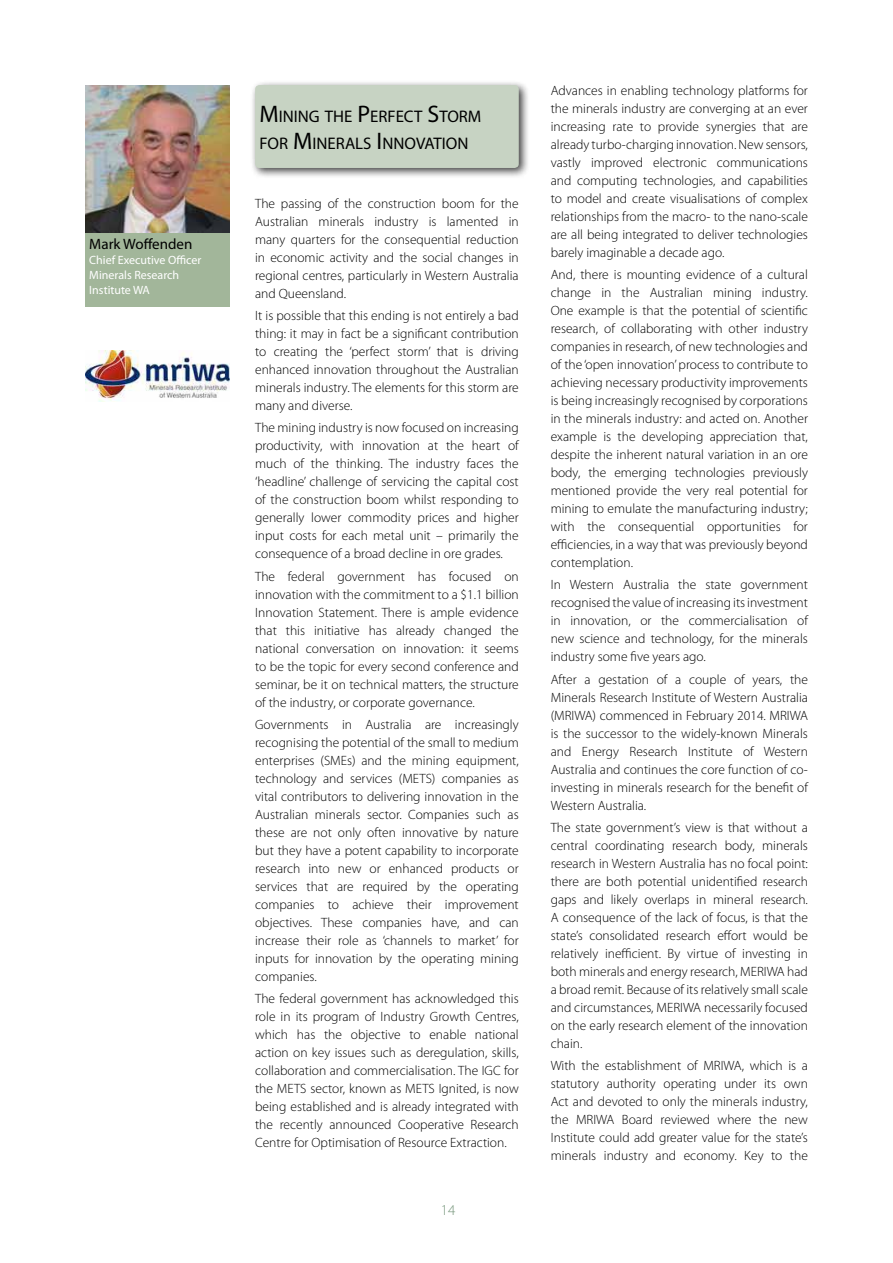
<style>
.page{position:relative;width:893px;height:1263px;background:#fff}
.page>*{position:absolute;margin:0;border:0;box-sizing:border-box;transform-origin:0 0}
.t1{font:16.8px/27px "Myriad Pro";color:#000}
.t2{font:15px "Myriad Pro";color:#000}
.t3{font:300 15px "Myriad Pro";color:#75957a}
.t4{font:300 13.5px/18px "Myriad Pro";color:#000;text-align:justify}
.t5{font:12px/15px "Myriad Pro";color:#fff}
.s1{font-size:24px}
</style>
<div class="page">
<img style="left:85px;top:85px;width:145px;height:149px">
<div style="left:85px;top:234px;width:145px;height:73px;background:#a2b69a"></div>
<div style="left:250px;top:80px;width:280px;height:99px;background:#000;opacity:.75"></div>
<div style="left:255px;top:85px;width:264px;height:83px;background:#c7d3c3;border-radius:4px"></div>
<img style="left:85px;top:351px;width:145px;height:51px">
<p class="t2" style="left:89px;top:235px;width:105px">Mark Woffenden</p>
<p class="t5" style="left:89px;top:253px;width:114px">Chief Executive Officer<br>Minerals Research<br>Institute WA</p>
<p class="t1" style="left:259px;top:103px;width:222px"><span class="s1">M</span>INING THE <span class="s1">P</span>ERFECT <span class="s1">S</span>TORM<br>FOR <span class="s1">M</span>INERALS <span class="s1">I</span> NNOVATION</p>
<p class="t4" style="left:255px;top:195px;width:265px">The passing of the construction boom for the Australian minerals industry is lamented in many quarters for the consequential reduction in economic activity and the social changes in regional centres, particularly in Western Australia and Queensland.</p>
<p class="t4" style="left:255px;top:307px;width:265px">It is possible that this ending is not entirely a bad thing: it may in fact be a significant contribution to creating the ‘perfect storm’ that is driving enhanced innovation throughout the Australian minerals industry. The elements for this storm are many and diverse.</p>
<p class="t4" style="left:255px;top:419px;width:265px">The mining industry is now focused on increasing productivity, with innovation at the heart of much of the thinking. The industry faces the ‘headline’ challenge of servicing the capital cost of the construction boom whilst responding to generally lower commodity prices and higher input costs for each metal unit – primarily the consequence of a broad decline in ore grades.</p>
<p class="t4" style="left:255px;top:567px;width:265px">The federal government has focused on innovation with the commitment to a $1.1 billion Innovation Statement. There is ample evidence that this initiative has already changed the national conversation on innovation: it seems to be the topic for every second conference and seminar, be it on technical matters, the structure of the industry, or corporate governance.</p>
<p class="t4" style="left:255px;top:715px;width:265px">Governments in Australia are increasingly recognising the potential of the small to medium enterprises (SMEs) and the mining equipment, technology and services (METS) companies as vital contributors to delivering innovation in the Australian minerals sector. Companies such as these are not only often innovative by nature but they have a potent capability to incorporate research into new or enhanced products or services that are required by the operating companies to achieve their improvement objectives. These companies have, and can increase their role as ‘channels to market’ for inputs for innovation by the operating mining companies.</p>
<p class="t4" style="left:255px;top:990px;width:265px">The federal government has acknowledged this role in its program of Industry Growth Centres, which has the objective to enable national action on key issues such as deregulation, skills, collaboration and commercialisation. The IGC for the METS sector, known as METS Ignited, is now being established and is already integrated with the recently announced Cooperative Research Centre for Optimisation of Resource Extraction.</p>
<p class="t3" style="left:441px;top:1201px;width:16px">14</p>
<p class="t4" style="left:551px;top:82px;width:259px">Advances in enabling technology platforms for the minerals industry are converging at an ever increasing rate to provide synergies that are already turbo-charging innovation. New sensors, vastly improved electronic communications and computing technologies, and capabilities to model and create visualisations of complex relationships from the macro- to the nano-scale are all being integrated to deliver technologies barely imaginable a decade ago.</p>
<p class="t4" style="left:551px;top:266px;width:259px">And, there is mounting evidence of a cultural change in the Australian mining industry.<br>One example is that the potential of scientific research, of collaborating with other industry companies in research, of new technologies and of the ‘open innovation’ process to contribute to achieving necessary productivity improvements is being increasingly recognised by corporations in the minerals industry: and acted on. Another example is the developing appreciation that, despite the inherent natural variation in an ore body, the emerging technologies previously mentioned provide the very real potential for mining to emulate the manufacturing industry; with the consequential opportunities for efficiencies, in a way that was previously beyond contemplation.</p>
<p class="t4" style="left:551px;top:576px;width:259px">In Western Australia the state government recognised the value of increasing its investment in innovation, or the commercialisation of new science and technology, for the minerals industry some five years ago.</p>
<p class="t4" style="left:551px;top:670px;width:259px">After a gestation of a couple of years, the Minerals Research Institute of Western Australia (MRIWA) commenced in February 2014. MRIWA is the successor to the widely-known Minerals and Energy Research Institute of Western Australia and continues the core function of co&shy;investing in minerals research for the benefit of Western Australia.</p>
<p class="t4" style="left:551px;top:818px;width:259px">The state government’s view is that without a central coordinating research body, minerals research in Western Australia has no focal point: there are both potential unidentified research gaps and likely overlaps in mineral research.<br>A consequence of the lack of focus, is that the state’s consolidated research effort would be relatively inefficient. By virtue of investing in both minerals and energy research, MERIWA had a broad remit. Because of its relatively small scale and circumstances, MERIWA necessarily focused on the early research element of the innovation chain.</p>
<p class="t4" style="left:551px;top:1057px;width:259px">With the establishment of MRIWA, which is a statutory authority operating under its own Act and devoted to only the minerals industry, the MRIWA Board reviewed where the new Institute could add greater value for the state’s minerals industry and economy. Key to the</p>
</div>
